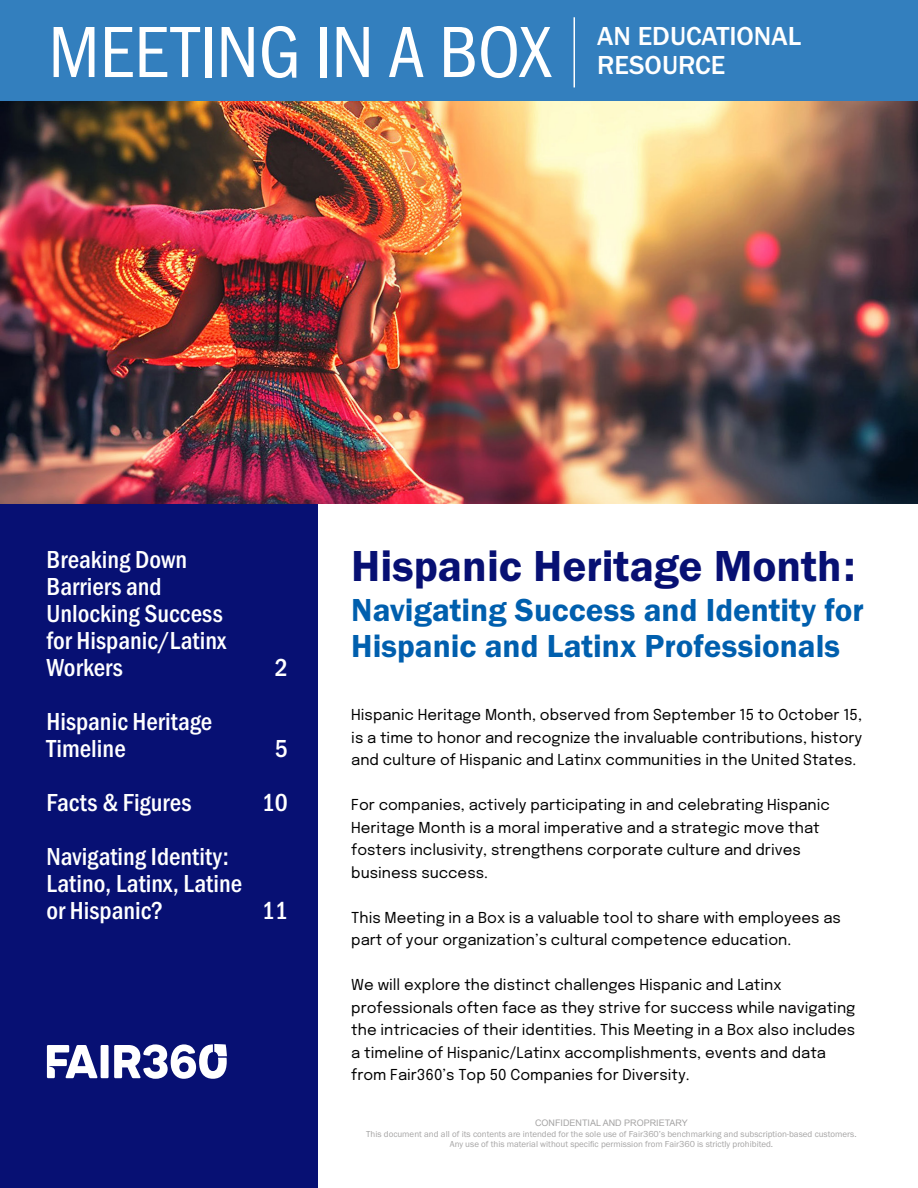
<style>
.page{position:relative;width:918px;height:1188px;background:#fff}
.page>*{position:absolute;margin:0;border:0;box-sizing:border-box;transform-origin:0 0}
.MIB_Title_Cover{font:75px "Franklin Gothic URW Cond";color:#fff}
.t1{font:45px "Franklin Gothic URW Dem";color:#071073}
.t2{font:33px/36px "Franklin Gothic URW Dem";color:#005fae}
.t3{font:500 27px/28.5px "Franklin Gothic URW";color:#fff}
.TOC_Cover{font:500 25.5px/27px "Franklin Gothic URW Cond";color:#fff}
.Body{font:15px/22.5px "Epilogue";color:#000}
.t4{font:9px/10.5px "Franklin Gothic URW Boo";color:#a5a4a4;text-align:center}
.s1{font-family:"Arial"}
</style>
<div class="page">
<div style="left:0;top:504px;width:317px;height:684px;background:#071073"></div>
<div style="left:0;top:0;width:918px;height:220px;background:#337fbe"></div>
<hr style="left:574px;top:17px;width:1px;height:70px;background:#fff">
<img style="left:0;top:102px;width:918px;height:402px">
<div style="left:101px;top:1045px;width:8px;height:33px;background:#fff"></div>
<svg style="left:114px;top:1044px;width:113px;height:35px"></svg>
<svg style="left:47px;top:1045px;width:51px;height:33px"></svg>
<p class="MIB_Title_Cover" style="left:49px;top:-2px;width:504px">MEETING IN A BOX</p>
<p class="t3" style="left:597px;top:21px;width:205px">AN EDUCATIONAL<br>RESOURCE</p>
<p class="TOC_Cover" style="left:47px;top:544px;width:181px">Breaking Down<br>Barriers and<br>Unlocking Success for Hispanic/Latinx<br>Workers</p>
<p class="TOC_Cover" style="left:47px;top:706px;width:167px">Hispanic Heritage<br>Timeline</p>
<p class="TOC_Cover" style="left:47px;top:787px;width:147px">Facts &amp; Figures</p>
<p class="TOC_Cover" style="left:47px;top:841px;width:197px">Navigating Identity:<br>Latino, Latinx, Latine or Hispanic?</p>
<p class="TOC_Cover" style="left:275px;top:652px;width:15px">2</p>
<p class="TOC_Cover" style="left:275px;top:733px;width:15px">5</p>
<p class="TOC_Cover" style="left:262px;top:787px;width:28px">10</p>
<p class="TOC_Cover" style="left:262px;top:895px;width:28px">11</p>
<p class="t1" style="left:351px;top:538px;width:506px">Hispanic Heritage Month:</p>
<p class="t2" style="left:351px;top:591px;width:514px">Navigating Success and Identity for<br>Hispanic and Latinx Professionals</p>
<p class="Body" style="left:351px;top:703px;width:513px;text-align:justify">Hispanic Heritage Month, observed from September 15 to October 15, is a time to honor and recognize the invaluable contributions, history and culture of Hispanic and Latinx communities in the United States.</p>
<p class="Body" style="left:351px;top:793px;width:480px">For companies, actively participating in and celebrating Hispanic Heritage Month is a moral imperative and a strategic move that fosters inclusivity, strengthens corporate culture and drives business success.</p>
<p class="Body" style="left:351px;top:905px;width:491px">This Meeting in a Box is a valuable tool to share with employees as part of your organization’s cultural competence education.</p>
<p class="Body" style="left:351px;top:973px;width:506px">We will explore the distinct challenges Hispanic and Latinx professionals often face as they strive for success while navigating the intricacies of their identities. This Meeting in a Box also includes a timeline of Hispanic/Latinx accomplishments, events and data from Fair360’s Top 50 Companies for Diversity.</p>
<p class="t4" style="left:366px;top:1118px;width:492px"><span class="s1">CONFIDENTIAL AND PROPRIETARY<br></span>This document and all of its contents are intended for the sole use of Fair360’s benchmarking and subscription-based customers.<br>Any use of this material without specific permission from Fair360 is strictly prohibited.</p>
</div>
